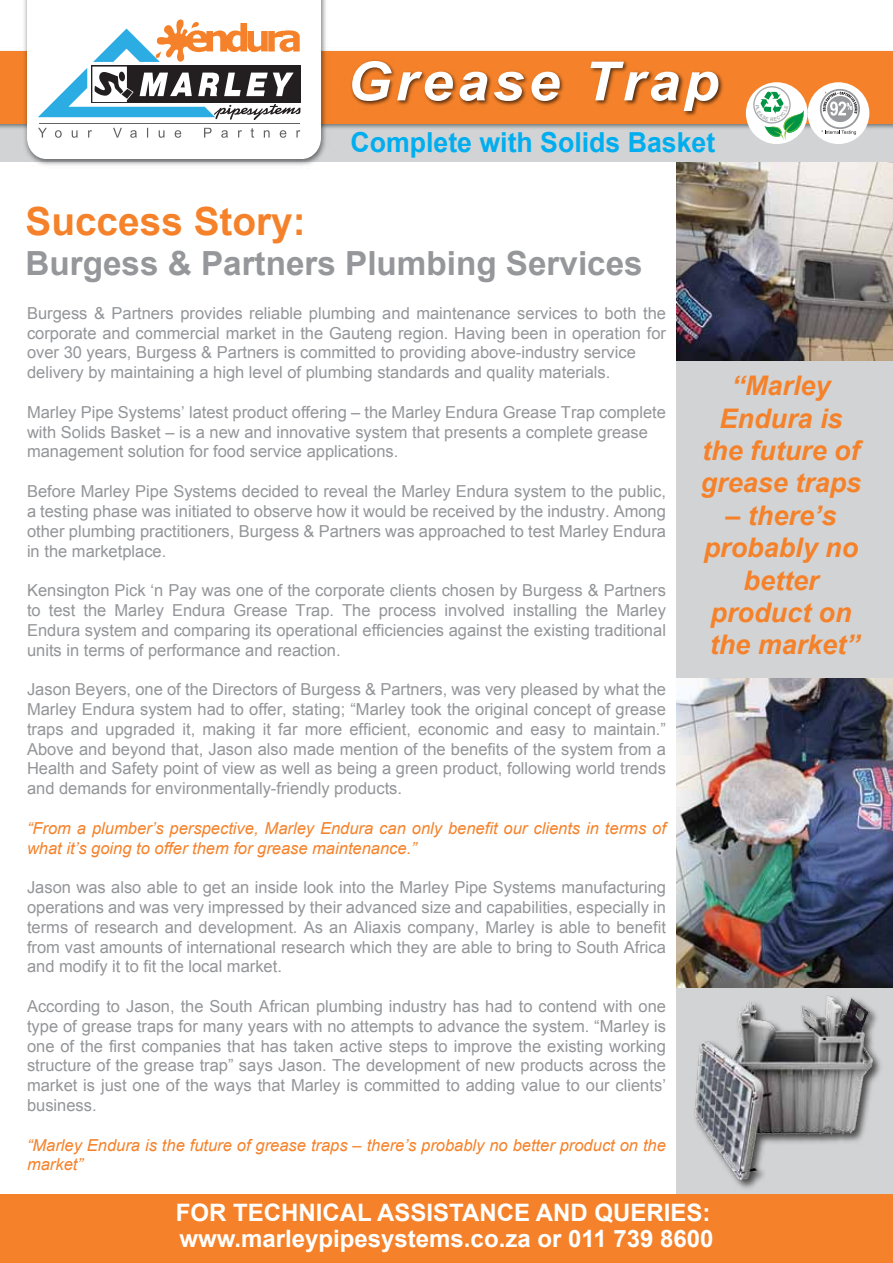
<style>
.page{position:relative;width:893px;height:1263px;background:#fff}
.page>*{position:absolute;margin:0;border:0;box-sizing:border-box;transform-origin:0 0}
.t1{font:italic 700 54px "Arial";letter-spacing:.07em;color:#fff;scale:1.05 1}
.t2{font:700 38.85px "Arial";color:#f5822a}
.t3{font:700 33.3px "Arial";color:#95979a}
.t4{font:700 27.6px "Arial";color:#00aeef}
.t5{font:italic 700 27px/32.4px "Arial";color:#f5822a;text-align:center}
.t6{font:700 24px/25.5px "Arial";color:#fff}
.t7{font:16.5px/19.8px "Arial";color:#939598;text-align:justify}
.t8{font:italic 16.5px/19.8px "Arial";color:#f5822a}
</style>
<div class="page">
<div style="left:676px;top:915px;width:217px;height:281px;background:#d1d3d4"></div>
<img style="left:676px;top:677px;width:217px;height:311px">
<img style="left:676px;top:162px;width:217px;height:199px">
<div style="left:0;top:118px;width:893px;height:44px;background:#d1d3d4"></div>
<img style="left:0;top:50px;width:893px;height:82px">
<div style="left:0;top:51px;width:893px;height:72px;background:#f5822a"></div>
<div style="left:0;top:1194px;width:893px;height:69px;background:#f5822a"></div>
<img style="left:344px;top:60px;width:386px;height:68px">
<img style="left:21px;top:0;width:309px;height:166px">
<div style="left:27px;top:0;width:294px;height:159px;background:#fff"></div>
<div style="left:746px;top:82px;width:62px;height:62px;background:#fff;border-radius:50%"></div>
<div style="left:808px;top:82px;width:61px;height:62px;background:#fff;border-radius:50%"></div>
<svg style="left:820px;top:89px;width:40px;height:46px"></svg>
<div style="left:676px;top:361px;width:217px;height:316px;background:#d1d3d4"></div>
<img style="left:737px;top:1016px;width:144px;height:173px">
<img style="left:694px;top:995px;width:182px;height:188px">
<img style="left:38px;top:128px;width:262px;height:10px">
<img style="left:40px;top:123px;width:260px;height:1px">
<svg style="left:38px;top:18px;width:263px;height:102px"></svg>
<svg style="left:753px;top:86px;width:52px;height:55px"></svg>
<h1 class="t1" style="left:347px;top:46px;width:355px">Grease Trap</h1>
<h3 class="t4" style="left:350px;top:124px;width:366px">Complete with Solids Basket</h3>
<h2 class="t2" style="left:25px;top:196px;width:282px">Success Story:</h2>
<h3 class="t3" style="left:25px;top:242px;width:619px">Burgess &amp; Partners Plumbing Services</h3>
<p class="t7" style="left:27px;top:303px;width:640px;text-align:left">Burgess &amp; Partners provides reliable plumbing and maintenance services to both the corporate and commercial market in the Gauteng region. Having been in operation for over 30 years, Burgess &amp; Partners is committed to providing above-industry service delivery by maintaining a high level of plumbing standards and quality materials.</p>
<p class="t7" style="left:27px;top:402px;width:640px;text-align:left">Marley Pipe Systems’ latest product offering – the Marley Endura Grease Trap complete with Solids Basket – is a new and innovative system that presents a complete grease management solution for food service applications.</p>
<p class="t7" style="left:27px;top:482px;width:640px">Before Marley Pipe Systems decided to reveal the Marley Endura system to the public, a testing phase was initiated to observe how it would be received by the industry. Among other plumbing practitioners, Burgess &amp; Partners was approached to test Marley Endura in the marketplace.</p>
<p class="t7" style="left:27px;top:581px;width:640px">Kensington Pick ‘n Pay was one of the corporate clients chosen by Burgess &amp; Partners to test the Marley Endura Grease Trap. The process involved installing the Marley Endura system and comparing its operational efficiencies against the existing traditional units in terms of performance and reaction.</p>
<p class="t7" style="left:27px;top:680px;width:641px">Jason Beyers, one of the Directors of Burgess &amp; Partners, was very pleased by what the Marley Endura system had to offer, stating; “Marley took the original concept of grease traps and upgraded it, making it far more efficient, economic and easy to maintain.” Above and beyond that, Jason also made mention of the benefits of the system from a Health and Safety point of view as well as being a green product, following world trends and demands for environmentally-friendly products.</p>
<p class="t8" style="left:27px;top:818px;width:640px">“From a plumber’s perspective, Marley Endura can only benefit our clients in terms of what it’s going to offer them for grease maintenance.”</p>
<p class="t7" style="left:27px;top:878px;width:641px">Jason was also able to get an inside look into the Marley Pipe Systems manufacturing operations and was very impressed by their advanced size and capabilities, especially in terms of research and development. As an Aliaxis company, Marley is able to benefit from vast amounts of international research which they are able to bring to South Africa and modify it to fit the local market.</p>
<p class="t7" style="left:27px;top:996px;width:641px">According to Jason, the South African plumbing industry has had to contend with one type of grease traps for many years with no attempts to advance the system. “Marley is one of the first companies that has taken active steps to improve the existing working structure of the grease trap” says Jason. The development of new products across the market is just one of the ways that Marley is committed to adding value to our clients’ business.</p>
<p class="t8" style="left:27px;top:1135px;width:640px">“Marley Endura is the future of grease traps – there’s probably no better product on the market”</p>
<h3 class="t5" style="left:701px;top:371px;width:162px">“Marley<br>Endura is the future of grease traps</h3>
<h3 class="t5" style="left:704px;top:500px;width:158px">– there’s probably no better product on the market”</h3>
<h3 class="t6" style="left:176px;top:1201px;width:539px">FOR TECHNICAL ASSISTANCE AND QUERIES: www.marleypipesystems.co.za or 011 739 8600</h3>
</div>
